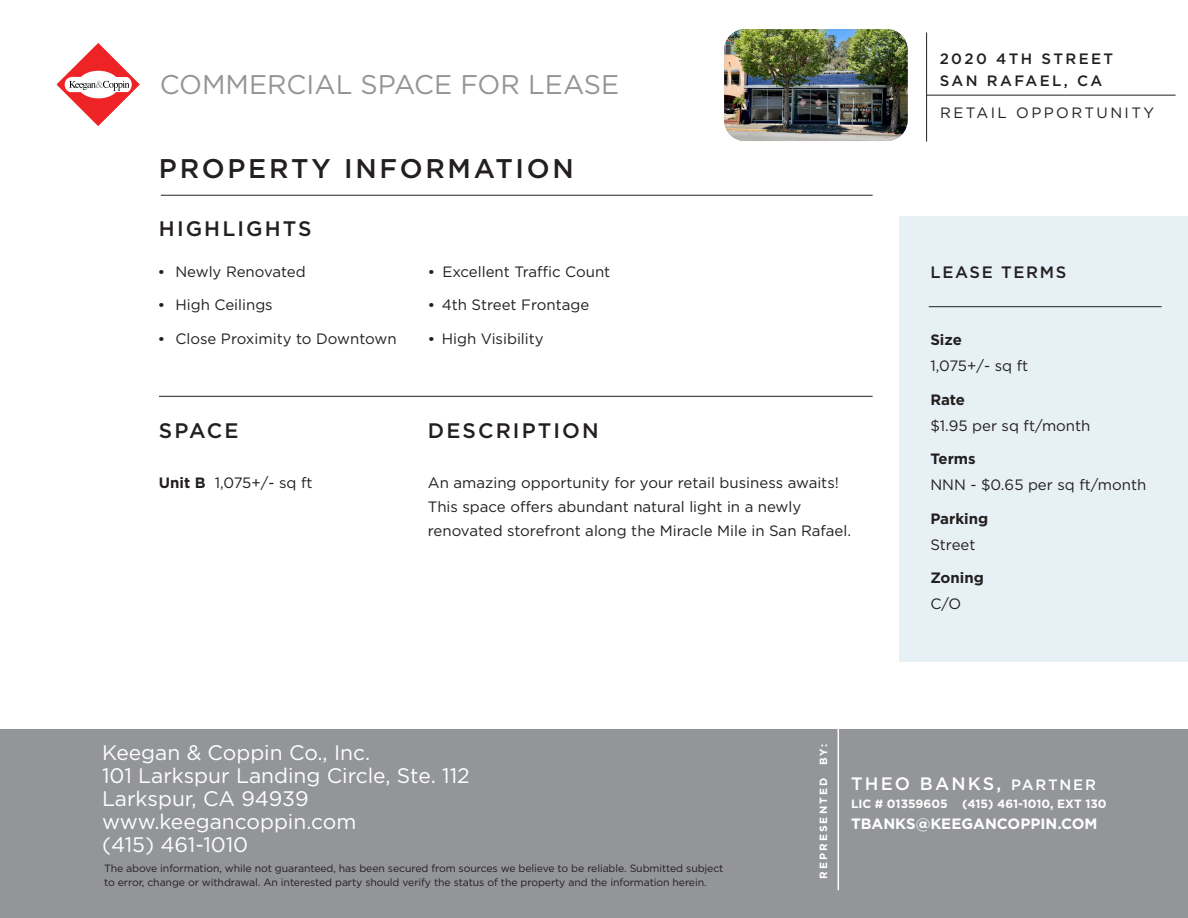
<style>
.page{position:relative;width:1188px;height:918px;background:#fff}
.page>*{position:absolute;margin:0;border:0;box-sizing:border-box;transform-origin:0 0}
.t1{font:27px "Gotham";color:#939598}
._10_26_Goth_Med_List_Bold{font:500 27px "Gotham";letter-spacing:.1em;color:#231f20}
.t2{font:21px/23px "Gotham";color:#fff}
._10_26_Goth_Med_List_Bold-2{font:500 21px "Gotham";letter-spacing:.1em;color:#231f20}
.t3{font:500 18px "Gotham";letter-spacing:.12em;color:#fff}
._10_26_Goth_Med_List_Bold-3{font:500 16.5px "Gotham";letter-spacing:.1em;color:#231f20}
._10_26_Goth_Med_List_Bold-4{font:15px/24px "Gotham";color:#231f20}
._10_26_Goth_Med_List_Bold-5{font:700 15px "Gotham";color:#231f20}
.t4{font:500 15px/22.2px "Gotham";letter-spacing:.16em;color:#231f20}
.t5{font:700 15px "Gotham";color:#fff}
._10_26_Goth_Med_List_Bold-6{font:15px "Gotham";letter-spacing:.16em;color:#231f20}
.t6{font:700 12px "Gotham";color:#fff}
.t7{font:10.5px/13.5px "Gotham";letter-spacing:-.01em;color:#231f20}
.t8{font:700 10.5px "Gotham";letter-spacing:.2em;color:#fff}
.s1{font-family:"Times New Roman";font-weight:700}
.s2{font-weight:700}
.s3{font-size:15px}
</style>
<div class="page">
<svg style="left:57px;top:43px;width:83px;height:83px"></svg>
<div style="left:0;top:729px;width:1188px;height:189px;background:#939598"></div>
<hr style="left:838px;top:725px;width:1px;height:165px;background:#fff">
<hr style="left:927px;top:95px;width:249px;height:1px;background:#231f20">
<hr style="left:926px;top:32px;width:1px;height:110px;background:#231f20">
<img style="left:724px;top:29px;width:184px;height:112px">
<hr style="left:161px;top:195px;width:712px;height:1px;background:#231f20">
<hr style="left:159px;top:396px;width:714px;height:1px;background:#231f20">
<div style="left:899px;top:217px;width:288px;height:445px;background:#e7f0f5"></div>
<hr style="left:929px;top:306px;width:233px;height:1px;background:#231f20">
<p class="t1" style="left:160px;top:67px;width:461px">COMMERCIAL SPACE FOR LEASE</p>
<p class="_10_26_Goth_Med_List_Bold" style="left:159px;top:151px;width:416px">PROPERTY INFORMATION</p>
<p class="_10_26_Goth_Med_List_Bold-2" style="left:159px;top:215px;width:154px">HIGHLIGHTS</p>
<p class="_10_26_Goth_Med_List_Bold-4" style="left:159px;top:259px;width:148px"><span class="s1">•</span> Newly Renovated</p>
<p class="_10_26_Goth_Med_List_Bold-4" style="left:429px;top:259px;width:183px"><span class="s1">•</span> Excellent Traffic Count</p>
<p class="_10_26_Goth_Med_List_Bold-4" style="left:159px;top:292px;width:115px"><span class="s1">•</span> High Ceilings</p>
<p class="_10_26_Goth_Med_List_Bold-4" style="left:429px;top:292px;width:162px"><span class="s1">•</span> 4th Street Frontage</p>
<p class="_10_26_Goth_Med_List_Bold-4" style="left:159px;top:326px;width:239px"><span class="s1">•</span> Close Proximity to Downtown</p>
<p class="_10_26_Goth_Med_List_Bold-4" style="left:429px;top:326px;width:116px"><span class="s1">•</span> High Visibility</p>
<p class="_10_26_Goth_Med_List_Bold-2" style="left:159px;top:417px;width:81px">SPACE</p>
<p class="_10_26_Goth_Med_List_Bold-4" style="left:159px;top:470px;width:155px"><span class="s2">Unit B</span> 1,075+/- sq ft</p>
<p class="_10_26_Goth_Med_List_Bold-2" style="left:428px;top:417px;width:173px">DESCRIPTION</p>
<p class="_10_26_Goth_Med_List_Bold-4" style="left:428px;top:470px;width:425px">An amazing opportunity for your retail business awaits!<br>This space offers abundant natural light in a newly renovated storefront along the Miracle Mile in San Rafael.</p>
<p class="t4" style="left:940px;top:47px;width:175px">2020 4TH STREET<br>SAN RAFAEL, CA</p>
<p class="_10_26_Goth_Med_List_Bold-6" style="left:940px;top:103px;width:216px">RETAIL OPPORTUNITY</p>
<p class="_10_26_Goth_Med_List_Bold-3" style="left:931px;top:261px;width:137px">LEASE TERMS</p>
<p class="_10_26_Goth_Med_List_Bold-5" style="left:930px;top:330px;width:33px">Size</p>
<p class="_10_26_Goth_Med_List_Bold-4" style="left:930px;top:354px;width:99px">1,075+/- sq ft</p>
<p class="_10_26_Goth_Med_List_Bold-5" style="left:930px;top:390px;width:36px">Rate</p>
<p class="_10_26_Goth_Med_List_Bold-4" style="left:930px;top:413px;width:162px">$1.95 per sq ft/month</p>
<p class="_10_26_Goth_Med_List_Bold-5" style="left:930px;top:449px;width:47px">Terms</p>
<p class="_10_26_Goth_Med_List_Bold-4" style="left:930px;top:473px;width:217px">NNN - $0.65 per sq ft/month</p>
<p class="_10_26_Goth_Med_List_Bold-5" style="left:930px;top:509px;width:59px">Parking</p>
<p class="_10_26_Goth_Med_List_Bold-4" style="left:930px;top:532px;width:47px">Street</p>
<p class="_10_26_Goth_Med_List_Bold-5" style="left:930px;top:568px;width:55px">Zoning</p>
<p class="_10_26_Goth_Med_List_Bold-4" style="left:930px;top:592px;width:32px">C/O</p>
<h2 class="t2" style="left:102px;top:741px;width:369px">Keegan &amp; Coppin Co., Inc.<br>101 Larkspur Landing Circle, Ste. 112<br>Larkspur, CA 94939 www.keegancoppin.com<br>(415) 461-1010</h2>
<p class="t7" style="left:104px;top:862px;width:621px">The above information, while not guaranteed, has been secured from sources we believe to be reliable. Submitted subject to error, change or withdrawal. An interested party should verify the status of the property and the information herein.</p>
<p class="t8" style="left:817px;top:879px;width:137px;rotate:-90deg">REPRESENTED BY:</p>
<p class="t3" style="left:851px;top:771px;width:246px">THEO BANKS, <span class="s3">PARTNER</span></p>
<p class="t6" style="left:851px;top:795px;width:257px">LIC # 01359605 (415) 461-1010, EXT 130</p>
<p class="t5" style="left:851px;top:813px;width:248px">TBANKS@KEEGANCOPPIN.COM</p>
</div>
